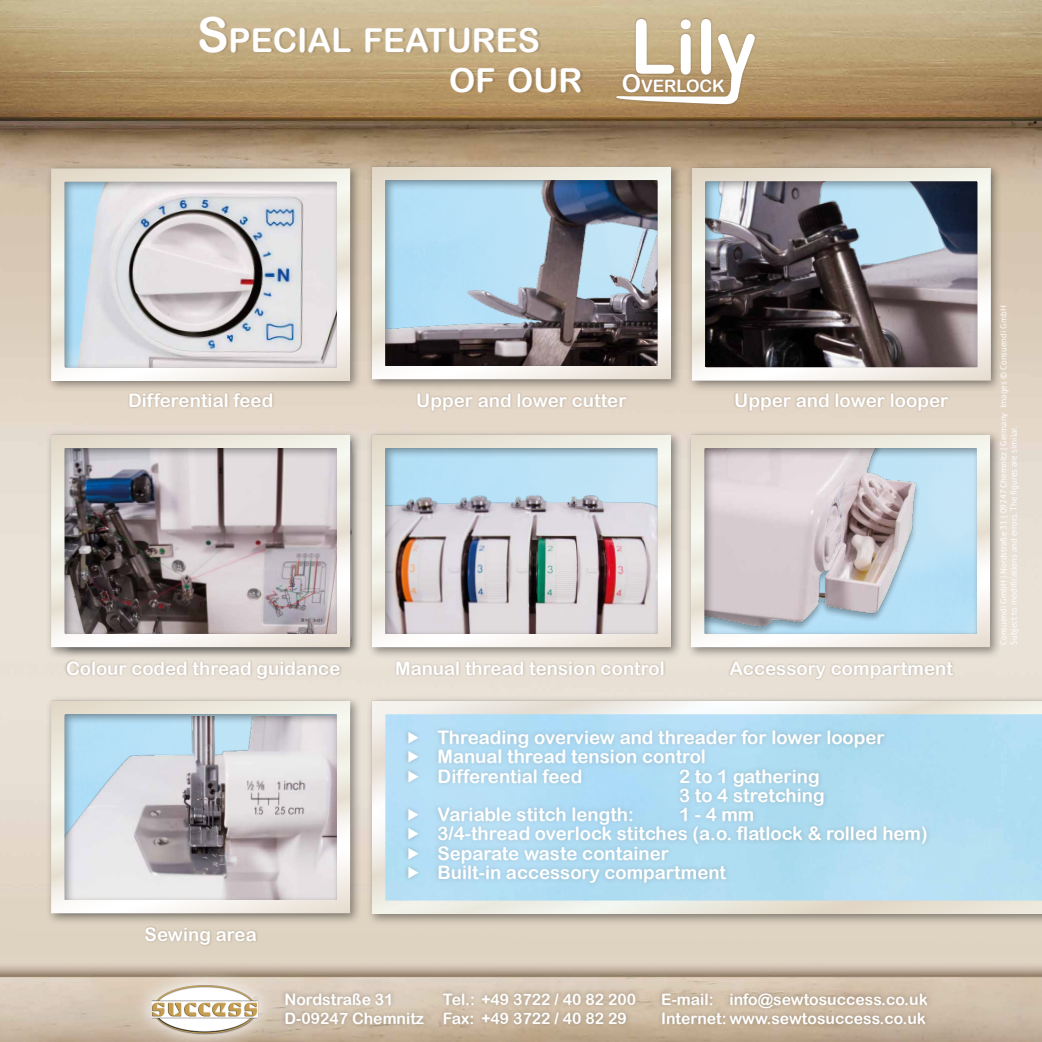
<style>
.page{position:relative;width:1042px;height:1042px;background:#fff}
.page>*{position:absolute;margin:0;border:0;box-sizing:border-box;transform-origin:0 0}
.t1{font:33.07px/40.2px "Arial Rounded MT Bold";color:#fff}
.t2{font:18.72px "Arial Rounded MT Bold";color:#fff}
.t3{font:18.55px/19.2px "Arial Rounded MT Bold";color:#fff}
.t4{font:17.15px "Arial Rounded MT Bold";color:#fff}
.t5{font:15.75px/19.2px "Arial Rounded MT Bold";color:#fff}
.t6{font:8.75px/10.5px "PT Sans";color:#fff}
.s1{font-size:48.12px}
.s2{font-size:24.5px}
</style>
<div class="page">
<img style="left:0;top:0;width:1042px;height:1042px">
<div style="left:366px;top:695px;width:676px;height:230px;background:#000;opacity:.39"></div>
<div style="left:371px;top:698px;width:671px;height:217px;background:#000;opacity:.61"></div>
<div style="left:46px;top:163px;width:316px;height:229px;background:#000;opacity:.39"></div>
<div style="left:50px;top:165px;width:302px;height:217px;background:#000;opacity:.61"></div>
<div style="left:46px;top:429px;width:316px;height:230px;background:#000;opacity:.39"></div>
<div style="left:50px;top:431px;width:302px;height:217px;background:#000;opacity:.61"></div>
<div style="left:46px;top:695px;width:316px;height:230px;background:#000;opacity:.39"></div>
<div style="left:50px;top:698px;width:302px;height:217px;background:#000;opacity:.61"></div>
<div style="left:366px;top:161px;width:316px;height:230px;background:#000;opacity:.39"></div>
<div style="left:370px;top:164px;width:303px;height:217px;background:#000;opacity:.61"></div>
<div style="left:366px;top:429px;width:316px;height:230px;background:#000;opacity:.39"></div>
<div style="left:370px;top:432px;width:303px;height:217px;background:#000;opacity:.61"></div>
<div style="left:686px;top:163px;width:316px;height:229px;background:#000;opacity:.39"></div>
<div style="left:690px;top:165px;width:303px;height:217px;background:#000;opacity:.61"></div>
<div style="left:686px;top:429px;width:315px;height:230px;background:#000;opacity:.39"></div>
<div style="left:689px;top:432px;width:303px;height:217px;background:#000;opacity:.61"></div>
<div style="left:614px;top:17px;width:143px;height:90px;background:#4a3e2f;opacity:.3"></div>
<svg style="left:616px;top:19px;width:139px;height:85px"></svg>
<div style="left:620px;top:73px;width:106px;height:21px;background:#4a3e2f;opacity:.3"></div>
<div style="left:127px;top:392px;width:147px;height:17px;background:#4a3e2f;opacity:.3"></div>
<div style="left:64px;top:660px;width:278px;height:21px;background:#4a3e2f;opacity:.3"></div>
<div style="left:143px;top:925px;width:116px;height:22px;background:#4a3e2f;opacity:.3"></div>
<div style="left:416px;top:392px;width:212px;height:21px;background:#4a3e2f;opacity:.3"></div>
<div style="left:394px;top:660px;width:272px;height:17px;background:#4a3e2f;opacity:.3"></div>
<div style="left:733px;top:392px;width:217px;height:21px;background:#4a3e2f;opacity:.3"></div>
<div style="left:728px;top:660px;width:227px;height:21px;background:#4a3e2f;opacity:.3"></div>
<div style="left:367px;top:691px;width:599px;height:229px;background:#b2ddf4;opacity:.87"></div>
<div style="left:280px;top:988px;width:149px;height:41px;background:#4a3e2f;opacity:.4"></div>
<div style="left:438px;top:988px;width:203px;height:41px;background:#4a3e2f;opacity:.4"></div>
<div style="left:657px;top:988px;width:275px;height:41px;background:#4a3e2f;opacity:.4"></div>
<div style="left:202px;top:17px;width:381px;height:75px;background:#4a3e2f;opacity:.18"></div>
<div style="left:133px;top:967px;width:143px;height:75px;background:#fff;opacity:.76"></div>
<img style="left:145px;top:980px;width:119px;height:56px">
<h1 class="t1" style="left:449px;top:19px;width:135px;text-indent:-252px"><span class="s1">S</span>PECIAL FEATURES<br>OF OUR</h1>
<p class="t4" style="left:622px;top:76px;width:105px"><span class="s2">O</span>VERLOCK</p>
<p class="t2" style="left:128px;top:389px;width:147px">Differential feed</p>
<p class="t2" style="left:416px;top:389px;width:212px">Upper and lower cutter</p>
<p class="t2" style="left:734px;top:389px;width:216px">Upper and lower looper</p>
<p class="t3" style="left:66px;top:659px;width:276px">Colour coded thread guidance</p>
<p class="t2" style="left:145px;top:923px;width:114px">Sewing area</p>
<p class="t2" style="left:395px;top:657px;width:271px">Manual thread tension control</p>
<p class="t2" style="left:729px;top:657px;width:225px">Accessory compartment</p>
<p class="t3" style="left:406px;top:728px;width:480px">▶ Threading overview and threader for lower looper ▶ Manual thread tension control<br>▶ Differential feed</p>
<p class="t3" style="left:679px;top:766px;width:147px">2 to 1 gathering<br>3 to 4 stretching</p>
<p class="t3" style="left:406px;top:805px;width:229px">▶ Variable stitch length:</p>
<p class="t3" style="left:406px;top:805px;width:523px;text-indent:273px">1 - 4 mm<br>▶ 3/4-thread overlock stitches (a.o. flatlock &amp; rolled hem) ▶ Separate waste container<br>▶ Built-in accessory compartment</p>
<p class="t5" style="left:284px;top:989px;width:141px">Nordstraße 31<br>D-09247 Chemnitz</p>
<p class="t5" style="left:443px;top:989px;width:195px">Tel.: +49 3722 / 40 82 200<br>Fax: +49 3722 / 40 82 29</p>
<p class="t5" style="left:661px;top:989px;width:268px">E-mail: info@sewtosuccess.co.uk<br>Internet: www.sewtosuccess.co.uk</p>
<p class="t6" style="left:998px;top:645px;width:341px;rotate:-90deg">Consuendi GmbH | Nordstraße 31 | 09247 Chemnitz | Germany Images © Consuendi GmbH<br>Subject to modifications and errors. The figures are similar.</p>
</div>
